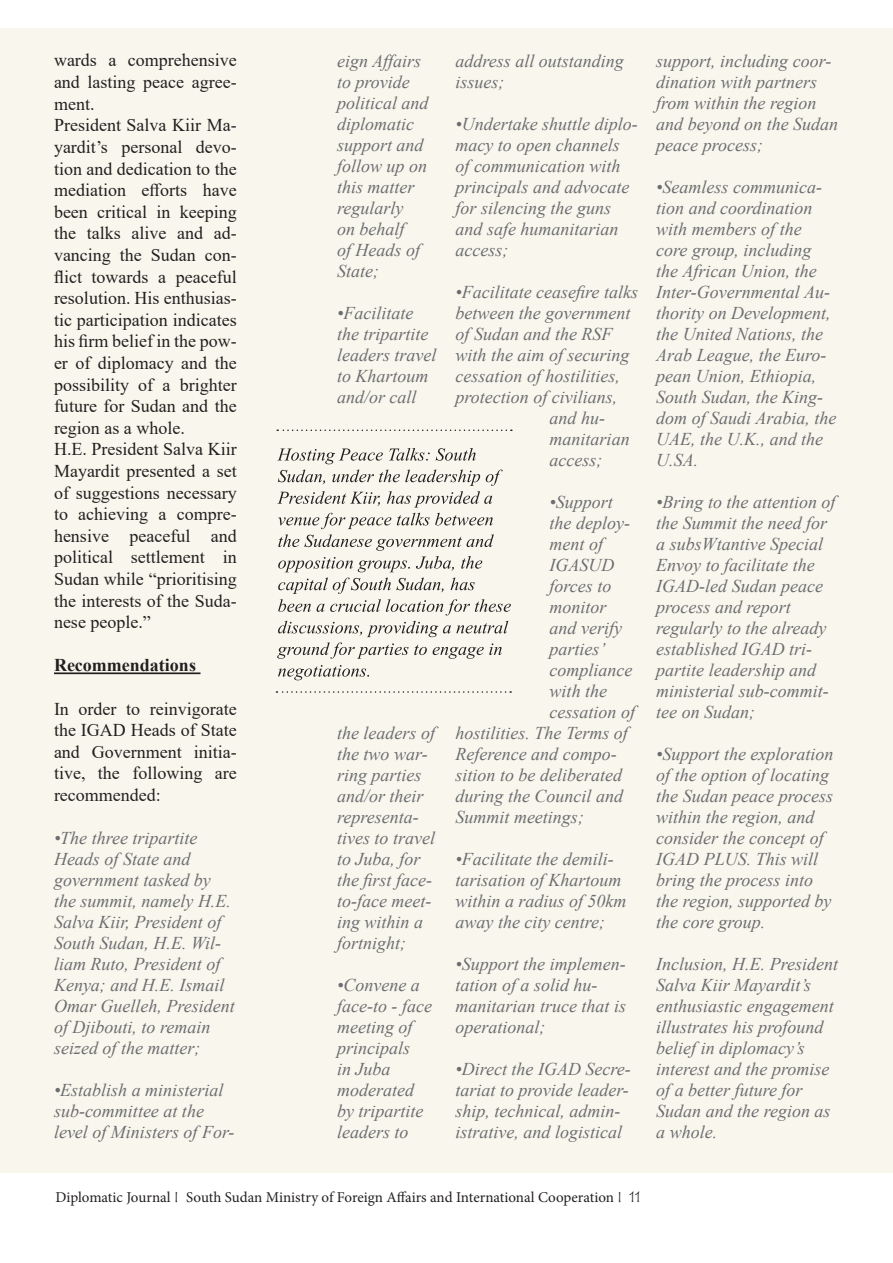
<style>
.page{position:relative;width:893px;height:1263px;background:#fff}
.page>*{position:absolute;margin:0;border:0;box-sizing:border-box;transform-origin:0 0}
.t1{font:italic 18px/21px "Times New Roman";color:#6c6d70}
.t2{font:18px/21.6px "Times New Roman";color:#231f20;text-align:justify}
.t3{font:700 18px "Times New Roman";color:#231f20}
.t4{font:15px "Minion Pro";letter-spacing:-.005em;color:#231f20}
.s1{font-family:"Tempus Sans ITC"}
</style>
<div class="page">
<div style="left:0;top:28px;width:893px;height:1144px;background:#f9f7ed"></div>
<hr style="left:54px;top:672px;width:146px;height:2px;background:#231f20">
<svg style="left:278px;top:665px;width:91px;height:15px"></svg>
<svg style="left:277px;top:621px;width:231px;height:38px"></svg>
<svg style="left:278px;top:513px;width:233px;height:102px"></svg>
<svg style="left:277px;top:448px;width:226px;height:59px"></svg>
<svg style="left:277px;top:429px;width:235px;height:2px"></svg>
<svg style="left:276px;top:691px;width:235px;height:2px"></svg>
<p class="t2" style="left:54px;top:49px;width:184px">wards a comprehensive and lasting peace agree&shy;ment.</p>
<p class="t2" style="left:54px;top:114px;width:184px">President Salva Kiir Ma&shy;yardit’s personal devo&shy;tion and dedication to the mediation efforts have been critical in keeping the talks alive and ad&shy;vancing the Sudan con&shy;flict towards a peaceful resolution. His enthusias&shy;tic participation indicates his firm belief in the pow&shy;er of diplomacy and the possibility of a brighter future for Sudan and the region as a whole.</p>
<p class="t2" style="left:54px;top:438px;width:184px">H.E. President Salva Kiir Mayardit presented a set of suggestions necessary to achieving a compre&shy;hensive peaceful and political settlement in Sudan while “prioritising the interests of the Suda&shy;nese people.”</p>
<p class="t3" style="left:54px;top:652px;width:143px">Recommendations</p>
<p class="t2" style="left:54px;top:697px;width:184px">In order to reinvigorate the IGAD Heads of State and Government initia&shy;tive, the following are recommended:</p>
<p class="t1" style="left:54px;top:827px;width:182px">•The three tripartite<br>Heads of State and government tasked by the summit, namely H.E.<br>Salva Kiir, President of<br>South Sudan, H.E. Wil&shy;liam Ruto, President of<br>Kenya; and H.E. Ismail<br>Omar Guelleh, President of Djibouti, to remain seized of the matter;</p>
<p class="t1" style="left:54px;top:1079px;width:182px">•Establish a ministerial sub-committee at the level of Ministers of For-</p>
<p class="t1" style="left:337px;top:50px;width:93px">eign Affairs to provide political and diplomatic support and follow up on this matter regularly<br>on behalf<br>of Heads of<br>State;</p>
<p class="t1" style="left:337px;top:302px;width:101px">•Facilitate the tripartite leaders travel to Khartoum and/or call</p>
<p class="t1" style="left:337px;top:722px;width:99px">the leaders of the two war&shy;ring parties and/or their representa&shy;tives to travel to Juba, for the first face&shy;to-face meet&shy;ing within a fortnight;</p>
<p class="t1" style="left:337px;top:974px;width:96px">•Convene a face-to - face meeting of principals<br>in Juba moderated by tripartite leaders to</p>
<p class="t1" style="left:455px;top:50px;width:170px">address all outstanding issues;</p>
<p class="t1" style="left:455px;top:113px;width:184px">•Undertake shuttle diplo&shy;macy to open channels of communication with principals and advocate for silencing the guns and safe humanitarian access;</p>
<p class="t1" style="left:455px;top:281px;width:184px">•Facilitate ceasefire talks</p>
<p class="t1" style="left:455px;top:302px;width:176px">between the government</p>
<p class="t1" style="left:455px;top:323px;width:158px">of Sudan and the RSF</p>
<p class="t1" style="left:455px;top:344px;width:176px">with the aim of securing</p>
<p class="t1" style="left:455px;top:365px;width:166px">cessation of hostilities,</p>
<p class="t1" style="left:455px;top:386px;width:163px">protection of civilians,</p>
<p class="t1" style="left:550px;top:407px;width:57px">and hu-</p>
<p class="t1" style="left:550px;top:428px;width:82px">manitarian</p>
<p class="t1" style="left:550px;top:449px;width:54px">access;</p>
<p class="t1" style="left:550px;top:491px;width:65px">•Support</p>
<p class="t1" style="left:550px;top:512px;width:82px">the deploy-</p>
<p class="t1" style="left:550px;top:533px;width:55px">ment of</p>
<p class="t1" style="left:550px;top:554px;width:66px">IGASUD</p>
<p class="t1" style="left:550px;top:575px;width:63px">forces to</p>
<p class="t1" style="left:550px;top:596px;width:59px">monitor</p>
<p class="t1" style="left:550px;top:617px;width:74px">and verify</p>
<p class="t1" style="left:550px;top:638px;width:57px">parties’</p>
<p class="t1" style="left:550px;top:659px;width:84px">compliance</p>
<p class="t1" style="left:550px;top:680px;width:59px">with the</p>
<p class="t1" style="left:550px;top:701px;width:87px">cessation of</p>
<p class="t1" style="left:455px;top:722px;width:174px">hostilities. The Terms of</p>
<p class="t1" style="left:455px;top:743px;width:163px">Reference and compo-</p>
<p class="t1" style="left:455px;top:764px;width:168px">sition to be deliberated</p>
<p class="t1" style="left:455px;top:785px;width:169px">during the Council and</p>
<p class="t1" style="left:455px;top:806px;width:130px">Summit meetings;</p>
<p class="t1" style="left:455px;top:848px;width:173px">•Facilitate the demili&shy;tarisation of Khartoum within a radius of 50km away the city centre;</p>
<p class="t1" style="left:455px;top:953px;width:172px">•Support the implemen&shy;tation of a solid hu&shy;manitarian truce that is operational;</p>
<p class="t1" style="left:455px;top:1058px;width:177px">•Direct the IGAD Secre&shy;tariat to provide leader&shy;ship, technical, admin&shy;istrative, and logistical</p>
<p class="t1" style="left:656px;top:50px;width:183px">support, including coor&shy;dination with partners from within the region and beyond on the Sudan peace process;</p>
<p class="t1" style="left:656px;top:176px;width:182px">•Seamless communica&shy;tion and coordination with members of the core group, including the African Union, the<br>Inter-Governmental Au&shy;thority on Development, the United Nations, the<br>Arab League, the Euro&shy;pean Union, Ethiopia,<br>South Sudan, the King&shy;dom of Saudi Arabia, the<br>UAE, the U.K., and the<br>U.SA.</p>
<p class="t1" style="left:656px;top:491px;width:181px">•Bring to the attention of the Summit the need for a subsWtantive Special<br>Envoy to facilitate the<br>IGAD-led Sudan peace process and report regularly to the already established IGAD tri&shy;partite leadership and ministerial sub-commit&shy;tee on Sudan;</p>
<p class="t1" style="left:656px;top:743px;width:179px">•Support the exploration of the option of locating the Sudan peace process within the region, and consider the concept of<br>IGAD PLUS. This will bring the process into the region, supported by the core group.</p>
<p class="t1" style="left:656px;top:953px;width:183px">Inclusion, H.E. President<br>Salva Kiir Mayardit’s enthusiastic engagement illustrates his profound belief in diplomacy’s interest and the promise of a better future for<br>Sudan and the region as a whole.</p>
<p class="t4" style="left:56px;top:1187px;width:587px">Diplomatic Journal <span class="s1">I</span> South Sudan Ministry of Foreign Affairs and International Cooperation <span class="s1">I 11</span></p>
</div>
